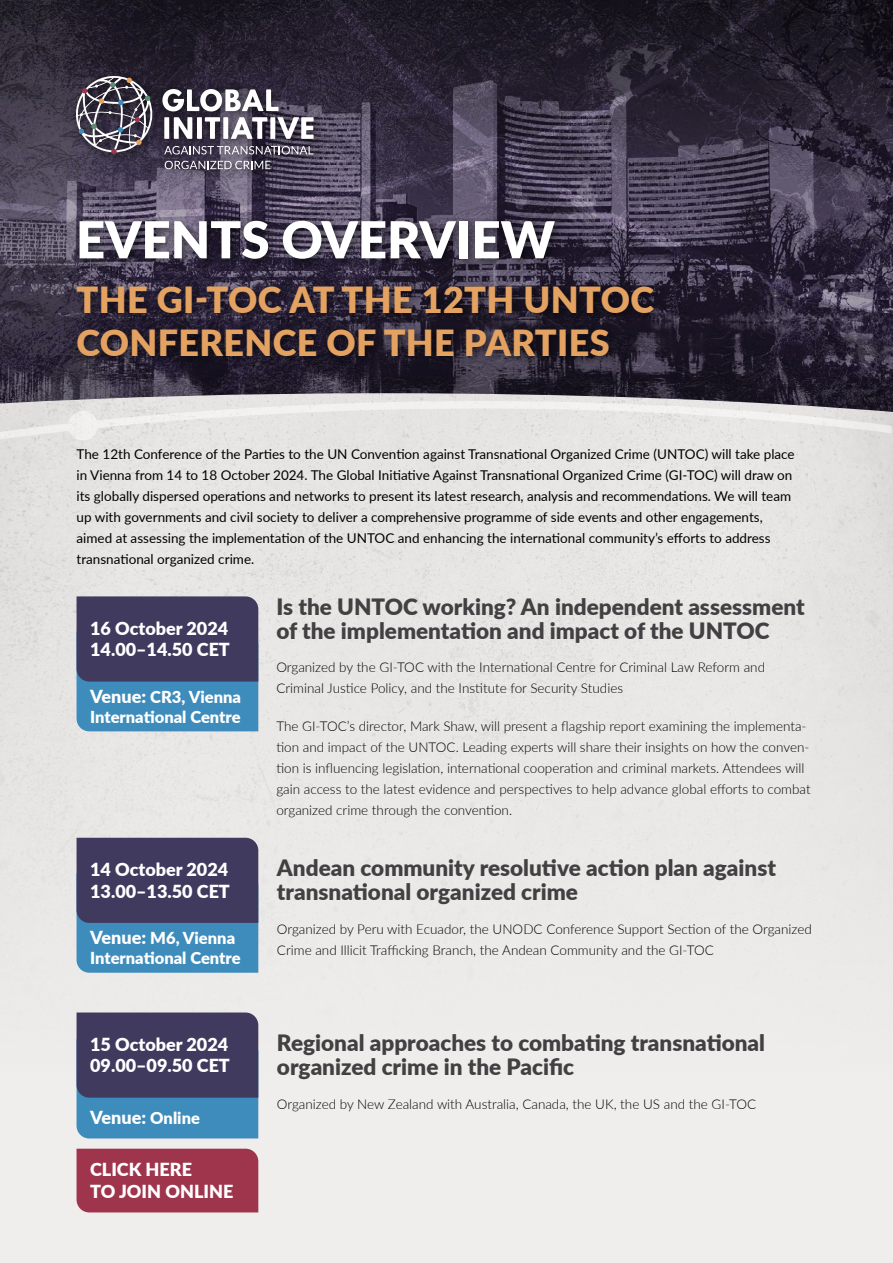
<style>
.page{position:relative;width:893px;height:1263px;background:#fff}
.page>*{position:absolute;margin:0;border:0;box-sizing:border-box;transform-origin:0 0}
.t1{font:900 51px "Lato";color:#fff}
.t2{font:900 36px/43.2px "Lato";letter-spacing:.01em;color:#e3a261}
.t3{font:900 22.5px/24px "Lato";color:#414042}
.t4{font:900 18px/21.6px "Lato";color:#fff}
.t5{font:900 16.5px/19.8px "Lato";color:#fff}
.t6{font:300 13.5px/21px "Lato";color:#000}
.t7{font:13.5px/21px "Lato";color:#000}
.s1{font-size:18px}
.s2{font-size:16.5px}
</style>
<div class="page">
<div style="left:0;top:1128px;width:893px;height:135px;background:#f0eeec"></div>
<img style="left:0;top:0;width:893px;height:1128px">
<div style="left:70px;top:70px;width:255px;height:111px;background:#000;opacity:.55"></div>
<div style="left:164px;top:117px;width:5px;height:22px;background:#fff"></div>
<svg style="left:174px;top:117px;width:18px;height:22px"></svg>
<div style="left:197px;top:117px;width:5px;height:22px;background:#fff"></div>
<svg style="left:205px;top:117px;width:15px;height:22px"></svg>
<div style="left:223px;top:117px;width:5px;height:22px;background:#fff"></div>
<svg style="left:231px;top:117px;width:36px;height:22px"></svg>
<div style="left:270px;top:117px;width:5px;height:22px;background:#fff"></div>
<svg style="left:277px;top:117px;width:37px;height:22px"></svg>
<svg style="left:162px;top:89px;width:117px;height:22px"></svg>
<svg style="left:164px;top:146px;width:149px;height:8px"></svg>
<svg style="left:165px;top:161px;width:105px;height:8px"></svg>
<svg style="left:74px;top:73px;width:79px;height:81px;background:#5e5964"></svg>
<svg style="left:0;top:397px;width:892px;height:45px;background:#dcdada"></svg>
<div style="left:74px;top:215px;width:491px;height:55px;background:#000;opacity:.55"></div>
<svg style="left:77px;top:596px;width:181px;height:135px;background:#3f5881"></svg>
<div style="left:72px;top:281px;width:593px;height:86px;background:#000;opacity:.55"></div>
<svg style="left:77px;top:838px;width:181px;height:135px;background:#3f5981"></svg>
<svg style="left:77px;top:1012px;width:181px;height:126px;background:#40557d"></svg>
<div style="left:77px;top:1149px;width:181px;height:63px;background:#9f344d"></div>
<h1 class="t1" style="left:76px;top:201px;width:480px">EVENTS OVERVIEW</h1>
<h2 class="t2" style="left:77px;top:276px;width:579px">THE GI-TOC AT THE 12TH UNTOC<br>CONFERENCE OF THE PARTIES</h2>
<p class="t7" style="left:77px;top:443px;width:720px">The 12th Conference of the Parties to the UN Convention against Transnational Organized Crime (UNTOC) will take place in Vienna from 14 to 18 October 2024. The Global Initiative Against Transnational Organized Crime (GI-TOC) will draw on its globally dispersed operations and networks to present its latest research, analysis and recommendations. We will team up with governments and civil society to deliver a comprehensive programme of side events and other engagements, aimed at assessing the implementation of the UNTOC and enhancing the international community’s efforts to address transnational organized crime.</p>
<h3 class="t4" style="left:90px;top:617px;width:141px">16 October 2024<br>14.00–14.50 CET</h3>
<p class="t5" style="left:90px;top:686px;width:152px"><span class="s1">Venue:</span> CR3, Vienna<br>International Centre</p>
<h3 class="t4" style="left:90px;top:858px;width:141px">14 October 2024<br>13.00–13.50 CET</h3>
<p class="t5" style="left:90px;top:927px;width:152px"><span class="s1">Venue:</span> M6, Vienna<br>International Centre</p>
<h3 class="t4" style="left:90px;top:1033px;width:141px">15 October 2024<br>09.00–09.50 CET</h3>
<h3 class="t4" style="left:90px;top:1106px;width:111px">Venue: <span class="s2">Online</span></h3>
<h3 class="t4" style="left:90px;top:1158px;width:145px">CLICK HERE<br>TO JOIN ONLINE</h3>
<h3 class="t3" style="left:276px;top:593px;width:530px">Is the UNTOC working? An independent assessment of the implementation and impact of the UNTOC</h3>
<p class="t6" style="left:276px;top:656px;width:490px">Organized by the GI-TOC with the International Centre for Criminal Law Reform and<br>Criminal Justice Policy, and the Institute for Security Studies</p>
<p class="t6" style="left:276px;top:715px;width:536px">The GI-TOC’s director, Mark Shaw, will present a flagship report examining the implementa&shy;tion and impact of the UNTOC. Leading experts will share their insights on how the conven&shy;tion is influencing legislation, international cooperation and criminal markets. Attendees will gain access to the latest evidence and perspectives to help advance global efforts to combat organized crime through the convention.</p>
<h3 class="t3" style="left:277px;top:855px;width:501px">Andean community resolutive action plan against transnational organized crime</h3>
<p class="t6" style="left:277px;top:918px;width:536px">Organized by Peru with Ecuador, the UNODC Conference Support Section of the Organized<br>Crime and Illicit Trafficking Branch, the Andean Community and the GI-TOC</p>
<h3 class="t3" style="left:277px;top:1030px;width:490px">Regional approaches to combating transnational organized crime in the Pacific</h3>
<p class="t6" style="left:277px;top:1093px;width:481px">Organized by New Zealand with Australia, Canada, the UK, the US and the GI-TOC</p>
</div>
